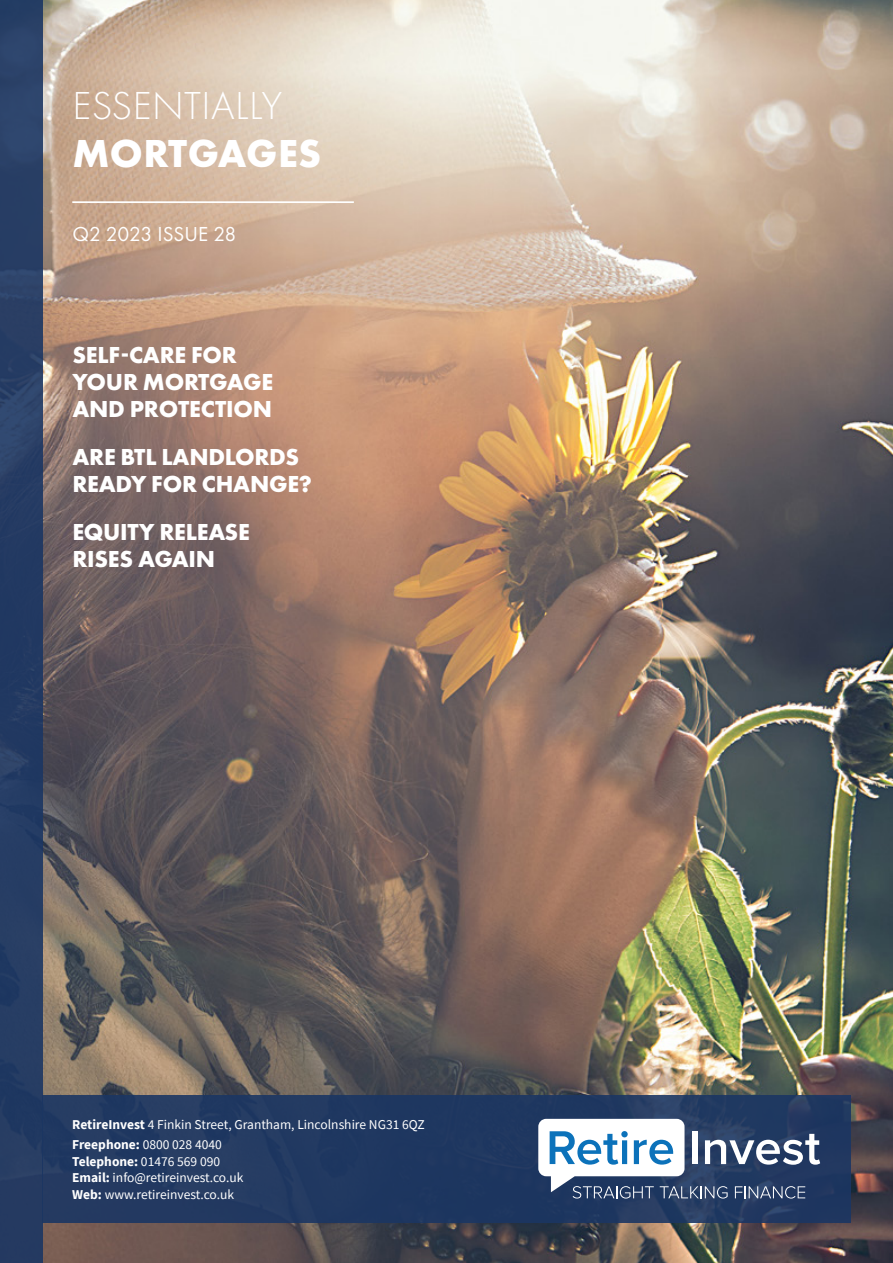
<style>
.page{position:relative;width:893px;height:1263px;background:#fff}
.page>*{position:absolute;margin:0;border:0;box-sizing:border-box;transform-origin:0 0}
.t1{font:300 40.5px "Futura PT";letter-spacing:.01em;color:#fff}
.t2{font:700 40.5px "Futura PT";letter-spacing:.01em;color:#fff}
.t3{font:700 24px/27px "Futura PT";letter-spacing:-.01em;color:#fff}
.t4{font:21px "Futura PT";color:#fff}
.t5{font:13.5px/16.5px "Source Sans Pro";color:#fff}
.s1{font-weight:700}
</style>
<div class="page">
<img style="left:43px;top:0;width:850px;height:1263px">
<div style="left:0;top:0;width:43px;height:1263px;background:#273d64"></div>
<div style="left:43px;top:1095px;width:595px;height:127px;background:#1b3663"></div>
<div style="left:638px;top:1095px;width:212px;height:127px;background:linear-gradient(to right,#2a4066,#1e355f)"></div>
<hr style="left:72px;top:201px;width:282px;height:2px;background:#fff">
<svg style="left:538px;top:1119px;width:282px;height:79px"></svg>
<h1 class="t1" style="left:72px;top:82px;width:211px">ESSENTIALLY</h1>
<h1 class="t2" style="left:72px;top:128px;width:250px">MORTGAGES</h1>
<h3 class="t4" style="left:72px;top:222px;width:166px">Q2 2023 ISSUE 28</h3>
<h2 class="t3" style="left:72px;top:341px;width:202px">SELF-CARE FOR<br>YOUR MORTGAGE<br>AND PROTECTION</h2>
<h2 class="t3" style="left:72px;top:443px;width:241px">ARE BTL LANDLORDS<br>READY FOR CHANGE?</h2>
<h2 class="t3" style="left:72px;top:518px;width:179px">EQUITY RELEASE<br>RISES AGAIN</h2>
<p class="t5" style="left:72px;top:1114px;width:354px;line-height:20.7px"><span class="s1">RetireInvest</span> 4 Finkin Street, Grantham, Lincolnshire NG31 6QZ<br><span class="s1">Freephone:</span> 0800 028 4040</p>
<p class="t5" style="left:72px;top:1153px;width:173px"><span class="s1">Telephone:</span> 01476 569 090<br><span class="s1">Email:</span> info@retireinvest.co.uk<br><span class="s1">Web:</span> www.retireinvest.co.uk</p>
</div>
